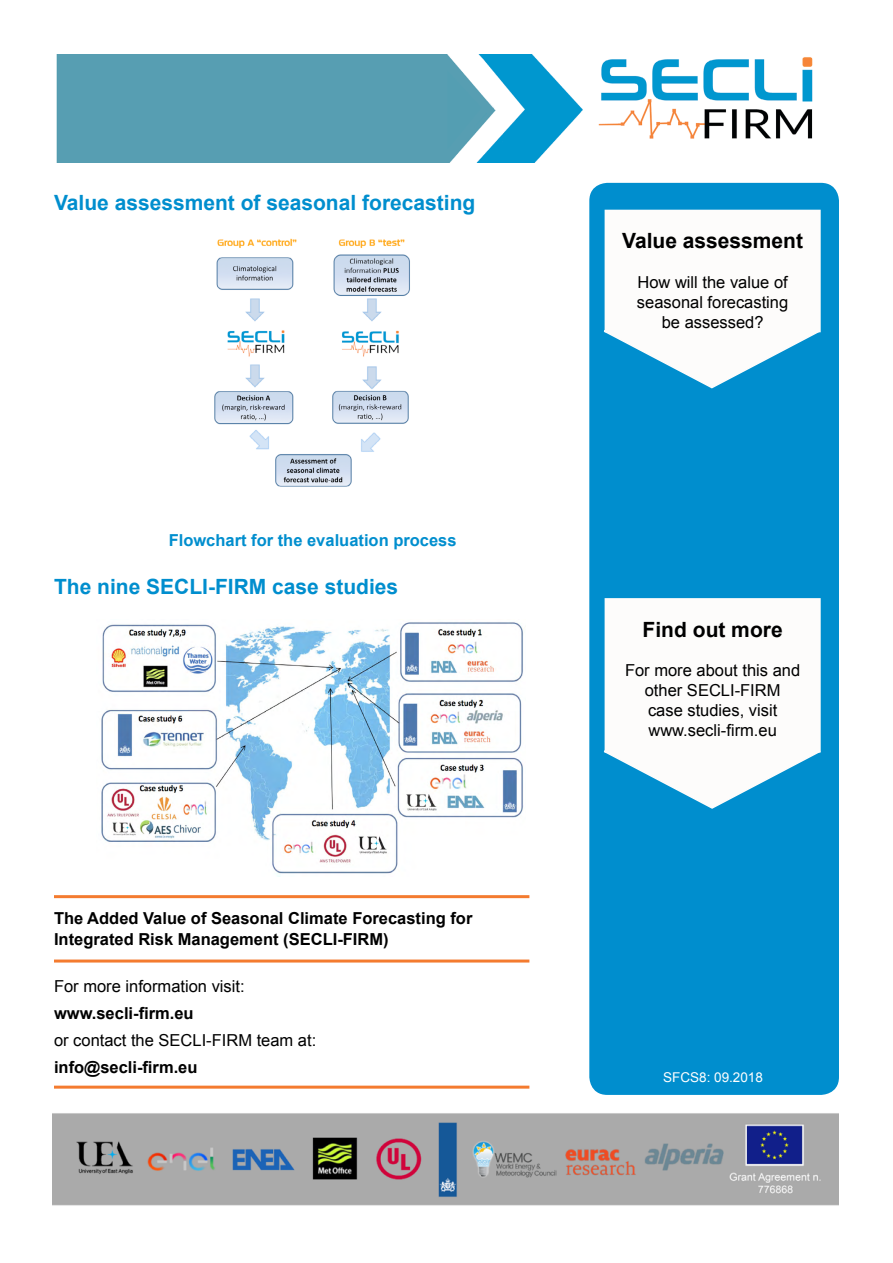
<style>
.page{position:relative;width:893px;height:1263px;background:#fff}
.page>*{position:absolute;margin:0;border:0;box-sizing:border-box;transform-origin:0 0}
.t1{font:700 21px "Arial";color:#008ece}
.t2{font:700 21px "Arial";color:#000}
.t3{font:16.5px/19.8px "Arial";color:#000;text-align:center}
.t4{font:700 16.5px/21px "Arial";color:#000}
.t5{font:700 16.5px "Arial";color:#008ece}
.t6{font:13.5px "Arial";color:#fff}
</style>
<div class="page">
<img style="left:56px;top:54px;width:757px;height:109px">
<div style="left:589px;top:183px;width:250px;height:912px;background:#008ece;border-radius:18px"></div>
<div style="left:605px;top:210px;width:215px;height:122px;background:#fdfcfb"></div>
<svg style="left:603px;top:330px;width:218px;height:59px"></svg>
<div style="left:605px;top:599px;width:215px;height:153px;background:#fdfcfb"></div>
<div style="left:605px;top:598px;width:216px;height:154px;border:2px solid #fdfcfb"></div>
<svg style="left:603px;top:750px;width:218px;height:59px"></svg>
<hr style="left:54px;top:895px;width:475px;height:3px;background:#f47b2f">
<hr style="left:54px;top:959px;width:475px;height:3px;background:#f47b2f">
<hr style="left:54px;top:1086px;width:475px;height:3px;background:#f47b2f">
<img style="left:52px;top:1113px;width:787px;height:93px">
<img style="left:214px;top:238px;width:196px;height:249px">
<img style="left:101px;top:622px;width:423px;height:254px">
<p class="t1" style="left:54px;top:188px;width:423px">Value assessment of seasonal forecasting</p>
<p class="t5" style="left:169px;top:529px;width:289px">Flowchart for the evaluation process</p>
<p class="t1" style="left:54px;top:573px;width:346px">The nine SECLI-FIRM case studies</p>
<p class="t4" style="left:54px;top:908px;width:420px">The Added Value of Seasonal Climate Forecasting for<br>Integrated Risk Management (SECLI-FIRM)</p>
<p class="t3" style="left:54px;top:977px;width:192px">For more information visit:</p>
<p class="t4" style="left:54px;top:1004px;width:141px">www.secli-firm.eu</p>
<p class="t3" style="left:54px;top:1031px;width:264px">or contact the SECLI-FIRM team at:</p>
<p class="t4" style="left:54px;top:1058px;width:145px">info@secli-firm.eu</p>
<p class="t2" style="left:622px;top:227px;width:182px">Value assessment</p>
<p class="t3" style="left:637px;top:272px;width:153px">How will the value of seasonal forecasting be assessed?</p>
<p class="t2" style="left:643px;top:615px;width:142px">Find out more</p>
<p class="t3" style="left:625px;top:661px;width:177px">For more about this and other SECLI-FIRM<br>case studies, visit www.secli-firm.eu</p>
<p class="t6" style="left:663px;top:1069px;width:101px">SFCS8: 09.2018</p>
</div>
